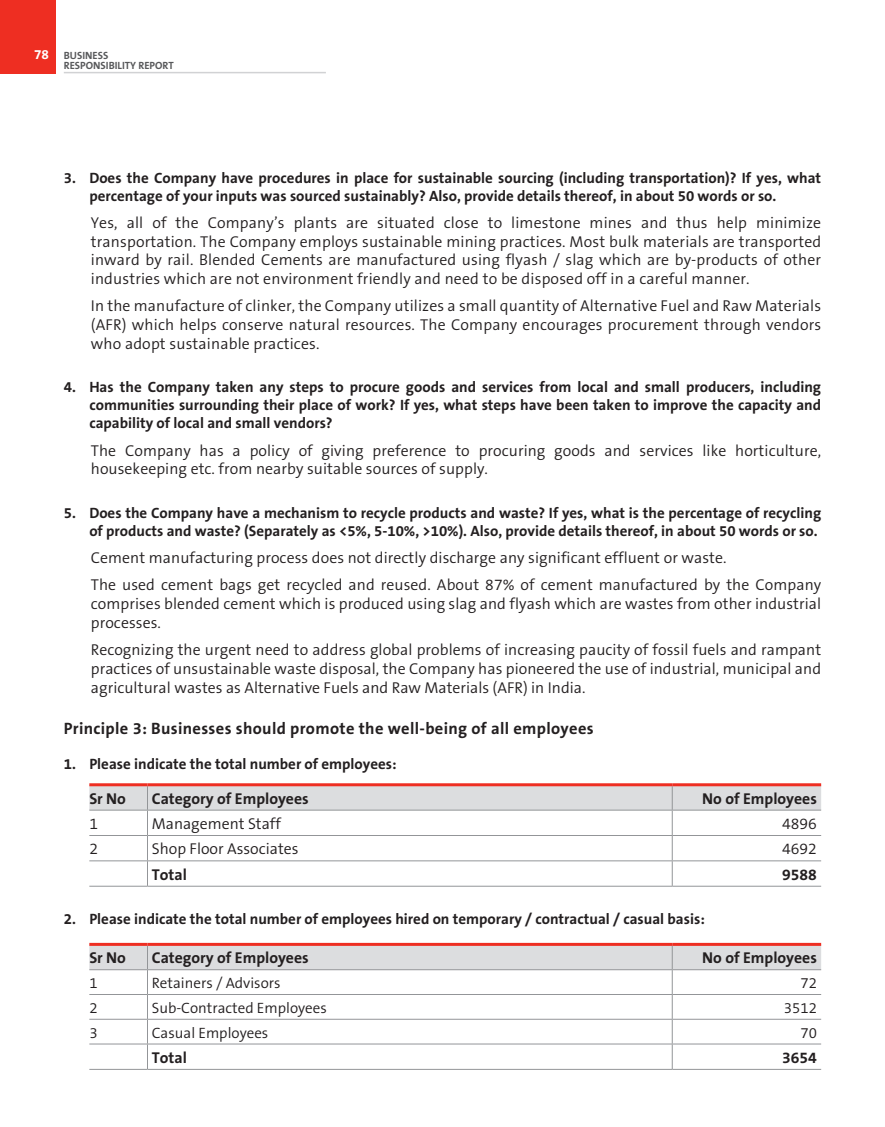
<style>
.page{position:relative;width:885px;height:1127px;background:#fff}
.page>*{position:absolute;margin:0;border:0;box-sizing:border-box;transform-origin:0 0}
.t1{font:700 16.5px "The Sans B7";letter-spacing:.02em;color:#231f20}
.t2{font:300 15.75px/18.8px "The Sans B4";letter-spacing:.005em;color:#231f20;text-align:justify}
.t3{font:700 15.75px "The Sans B7";color:#231f20}
.t4{font:700 15px/18px "The Sans B7";color:#231f20}
.t5{font:300 15px "The Sans B4";color:#231f20}
.t6{font:700 10.5px/10.5px "The Sans B7";color:#57585a}
.s1{font-size:13.5px;color:#fff}
</style>
<div class="page">
<div style="left:0;top:0;width:55px;height:74px;background:#ee2e22"></div>
<hr style="left:64px;top:72px;width:262px;height:1px;background:#d1d2d4">
<svg style="left:89px;top:786px;width:732px;height:100px"></svg>
<hr style="left:89px;top:810px;width:58px;height:1px;background:#939598">
<hr style="left:147px;top:810px;width:525px;height:1px;background:#939598">
<hr style="left:672px;top:810px;width:149px;height:1px;background:#939598">
<hr style="left:89px;top:783px;width:58px;height:3px;background:#ee2e22">
<hr style="left:147px;top:783px;width:525px;height:3px;background:#ee2e22">
<hr style="left:672px;top:783px;width:149px;height:3px;background:#ee2e22">
<hr style="left:89px;top:886px;width:58px;height:1px;background:#939598">
<hr style="left:147px;top:886px;width:525px;height:1px;background:#939598">
<hr style="left:672px;top:886px;width:149px;height:1px;background:#939598">
<hr style="left:89px;top:943px;width:58px;height:3px;background:#ee2e22">
<hr style="left:147px;top:943px;width:525px;height:3px;background:#ee2e22">
<hr style="left:672px;top:943px;width:149px;height:3px;background:#ee2e22">
<svg style="left:89px;top:944px;width:732px;height:125px"></svg>
<hr style="left:89px;top:1069px;width:58px;height:1px;background:#939598">
<hr style="left:147px;top:1069px;width:525px;height:1px;background:#939598">
<hr style="left:672px;top:1069px;width:149px;height:1px;background:#939598">
<p class="t6" style="left:64px;top:50px;width:112px;text-indent:-30px"><span class="s1">78</span> BUSINESS<br>RESPONSIBILITY REPORT</p>
<p class="t4" style="left:89px;top:169px;width:733px;text-indent:-26px">3. Does the Company have procedures in place for sustainable sourcing (including transportation)? If yes, what percentage of your inputs was sourced sustainably? Also, provide details thereof, in about 50 words or so.</p>
<p class="t2" style="left:91px;top:214px;width:731px">Yes, all of the Company’s plants are situated close to limestone mines and thus help minimize transportation. The Company employs sustainable mining practices. Most bulk materials are transported inward by rail. Blended Cements are manufactured using flyash / slag which are by-products of other industries which are not environment friendly and need to be disposed off in a careful manner.</p>
<p class="t2" style="left:91px;top:297px;width:731px">In the manufacture of clinker, the Company utilizes a small quantity of Alternative Fuel and Raw Materials (AFR) which helps conserve natural resources. The Company encourages procurement through vendors who adopt sustainable practices.</p>
<p class="t4" style="left:89px;top:379px;width:733px;text-align:justify;text-indent:-26px">4. Has the Company taken any steps to procure goods and services from local and small producers, including communities surrounding their place of work? If yes, what steps have been taken to improve the capacity and capability of local and small vendors?</p>
<p class="t2" style="left:91px;top:442px;width:731px">The Company has a policy of giving preference to procuring goods and services like horticulture, housekeeping etc. from nearby suitable sources of supply.</p>
<p class="t4" style="left:64px;top:505px;width:758px;text-align:right">5. Does the Company have a mechanism to recycle products and waste? If yes, what is the percentage of recycling of products and waste? (Separately as &lt;5%, 5-10%, &gt;10%). Also, provide details thereof, in about 50 words or so.</p>
<p class="t2" style="left:91px;top:545px;width:731px;line-height:27.3px">Cement manufacturing process does not directly discharge any significant effluent or waste.<br>The used cement bags get recycled and reused. About 87% of cement manufactured by the Company</p>
<p class="t2" style="left:91px;top:595px;width:731px">comprises blended cement which is produced using slag and flyash which are wastes from other industrial processes.</p>
<p class="t2" style="left:91px;top:641px;width:731px">Recognizing the urgent need to address global problems of increasing paucity of fossil fuels and rampant practices of unsustainable waste disposal, the Company has pioneered the use of industrial, municipal and agricultural wastes as Alternative Fuels and Raw Materials (AFR) in India.</p>
<p class="t1" style="left:64px;top:719px;width:531px">Principle 3: Businesses should promote the well-being of all employees</p>
<p class="t4" style="left:64px;top:755px;width:334px">1. Please indicate the total number of employees:</p>
<p class="t3" style="left:89px;top:790px;width:38px">Sr No</p>
<p class="t3" style="left:152px;top:790px;width:158px">Category of Employees</p>
<p class="t3" style="left:702px;top:790px;width:116px">No of Employees</p>
<p class="t2" style="left:89px;top:815px;width:10px">1</p>
<p class="t2" style="left:152px;top:815px;width:131px">Management Staff</p>
<p class="t2" style="left:782px;top:815px;width:36px">4896</p>
<p class="t2" style="left:89px;top:841px;width:10px">2</p>
<p class="t2" style="left:152px;top:841px;width:148px">Shop Floor Associates</p>
<p class="t2" style="left:782px;top:841px;width:36px">4692</p>
<p class="t3" style="left:152px;top:866px;width:37px">Total</p>
<p class="t3" style="left:782px;top:866px;width:36px">9588</p>
<p class="t4" style="left:64px;top:911px;width:642px">2. Please indicate the total number of employees hired on temporary / contractual / casual basis:</p>
<p class="t3" style="left:89px;top:950px;width:38px">Sr No</p>
<p class="t3" style="left:152px;top:950px;width:158px">Category of Employees</p>
<p class="t3" style="left:702px;top:950px;width:116px">No of Employees</p>
<p class="t5" style="left:89px;top:975px;width:10px">1</p>
<p class="t5" style="left:152px;top:975px;width:130px">Retainers / Advisors</p>
<p class="t5" style="left:800px;top:975px;width:18px">72</p>
<p class="t5" style="left:89px;top:1000px;width:10px">2</p>
<p class="t5" style="left:152px;top:1000px;width:176px">Sub-Contracted Employees</p>
<p class="t5" style="left:783px;top:1000px;width:34px">3512</p>
<p class="t5" style="left:89px;top:1025px;width:10px">3</p>
<p class="t5" style="left:152px;top:1025px;width:118px">Casual Employees</p>
<p class="t5" style="left:800px;top:1025px;width:18px">70</p>
<p class="t3" style="left:152px;top:1049px;width:37px">Total</p>
<p class="t3" style="left:782px;top:1049px;width:36px">3654</p>
</div>
